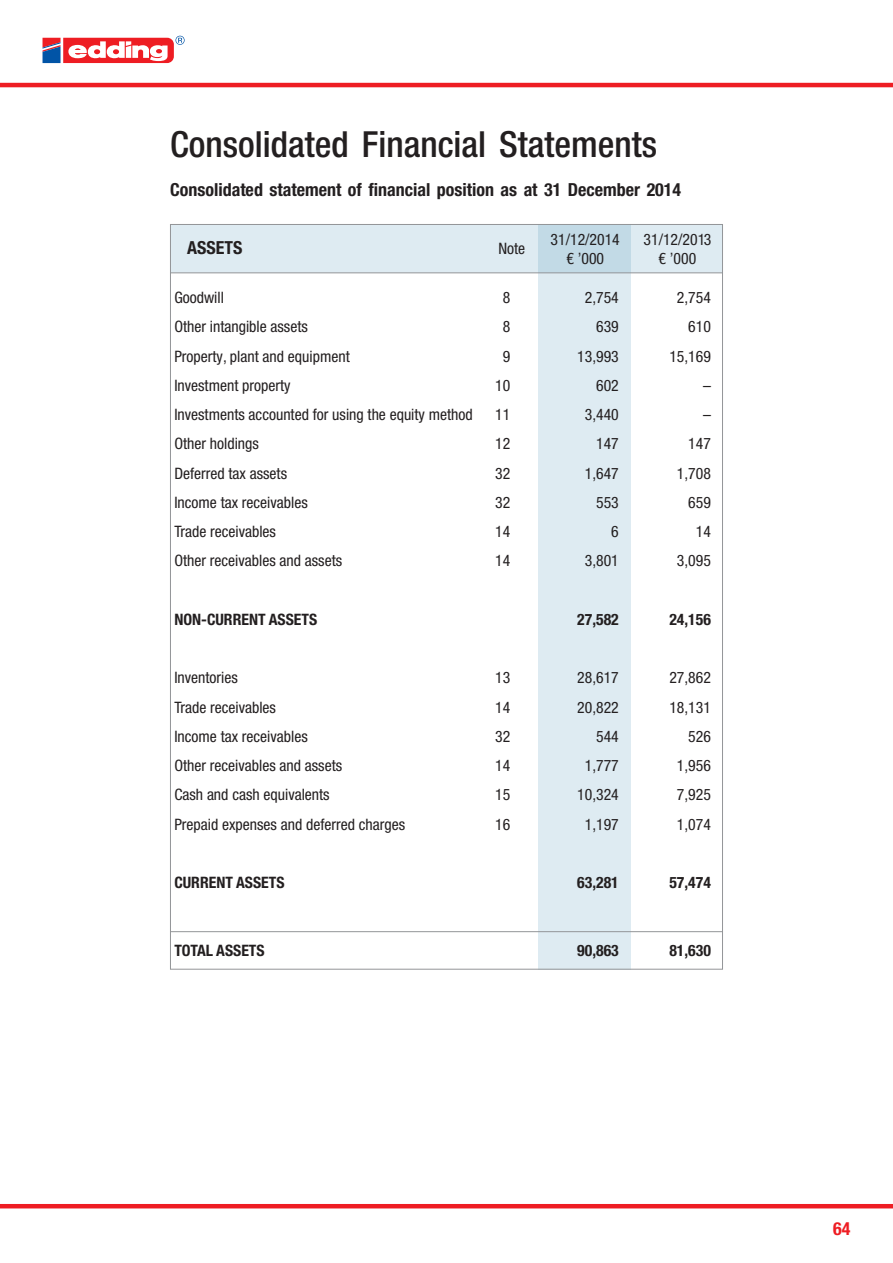
<style>
.page{position:relative;width:893px;height:1263px;background:#fff}
.page>*{position:absolute;margin:0;border:0;box-sizing:border-box;transform-origin:0 0}
.t1{font:500 condensed 36px "Helvetica Neue LTW1 G";color:#231f20}
.t2{font:700 condensed 18px "Helvetica Neue LTW1 G";color:#231f20}
.t3{font:700 condensed 18px "Helvetica Neue LTW1 G";color:#ee1d23}
.t4{font:condensed 15.75px "Helvetica Neue LTW1 G";color:#231f20}
.t5{font:700 condensed 15.75px "Helvetica Neue LTW1 G";color:#231f20}
</style>
<div class="page">
<div style="left:172px;top:226px;width:549px;height:46px;background:#deebf2"></div>
<div style="left:539px;top:273px;width:92px;height:696px;background:#deebf2"></div>
<div style="left:539px;top:225px;width:92px;height:48px;background:#c2dae6"></div>
<hr style="left:170px;top:272px;width:553px;height:1px;background:#939598">
<hr style="left:170px;top:931px;width:553px;height:1px;background:#939598">
<hr style="left:0;top:83px;width:893px;height:4px;background:#ee1d23">
<svg style="left:43px;top:36px;width:142px;height:27px"></svg>
<hr style="left:0;top:1204px;width:893px;height:4px;background:#ee1d23">
<h1 class="t1" style="left:170px;top:122px;width:489px">Consolidated Financial Statements</h1>
<p class="t2" style="left:170px;top:179px;width:513px">Consolidated statement of financial position as at 31 December 2014</p>
<p class="t2" style="left:187px;top:237px;width:57px">ASSETS</p>
<p class="t4" style="left:498px;top:239px;width:28px">Note</p>
<p class="t4" style="left:551px;top:230px;width:71px">31/12/2014</p>
<p class="t4" style="left:644px;top:230px;width:69px">31/12/2013</p>
<p class="t4" style="left:566px;top:249px;width:39px">€ ’000</p>
<p class="t4" style="left:658px;top:249px;width:39px">€ ’000</p>
<p class="t4" style="left:174px;top:288px;width:51px">Goodwill</p>
<p class="t4" style="left:503px;top:288px;width:9px">8</p>
<p class="t4" style="left:585px;top:288px;width:36px">2,754</p>
<p class="t4" style="left:677px;top:288px;width:36px">2,754</p>
<p class="t4" style="left:174px;top:317px;width:135px">Other intangible assets</p>
<p class="t4" style="left:503px;top:317px;width:9px">8</p>
<p class="t4" style="left:596px;top:317px;width:24px">639</p>
<p class="t4" style="left:688px;top:317px;width:24px">610</p>
<p class="t4" style="left:174px;top:347px;width:177px">Property, plant and equipment</p>
<p class="t4" style="left:503px;top:347px;width:9px">9</p>
<p class="t4" style="left:577px;top:347px;width:43px">13,993</p>
<p class="t4" style="left:669px;top:347px;width:43px">15,169</p>
<p class="t4" style="left:174px;top:376px;width:118px">Investment property</p>
<p class="t4" style="left:495px;top:376px;width:17px">10</p>
<p class="t4" style="left:596px;top:376px;width:24px">602</p>
<p class="t4" style="left:703px;top:376px;width:9px">–</p>
<p class="t4" style="left:174px;top:405px;width:300px">Investments accounted for using the equity method</p>
<p class="t4" style="left:495px;top:405px;width:17px">11</p>
<p class="t4" style="left:585px;top:405px;width:36px">3,440</p>
<p class="t4" style="left:703px;top:405px;width:9px">–</p>
<p class="t4" style="left:174px;top:434px;width:86px">Other holdings</p>
<p class="t4" style="left:495px;top:434px;width:17px">12</p>
<p class="t4" style="left:596px;top:434px;width:24px">147</p>
<p class="t4" style="left:688px;top:434px;width:24px">147</p>
<p class="t4" style="left:174px;top:464px;width:114px">Deferred tax assets</p>
<p class="t4" style="left:495px;top:464px;width:17px">32</p>
<p class="t4" style="left:585px;top:464px;width:36px">1,647</p>
<p class="t4" style="left:677px;top:464px;width:36px">1,708</p>
<p class="t4" style="left:174px;top:493px;width:135px">Income tax receivables</p>
<p class="t4" style="left:495px;top:493px;width:17px">32</p>
<p class="t4" style="left:596px;top:493px;width:24px">553</p>
<p class="t4" style="left:688px;top:493px;width:24px">659</p>
<p class="t4" style="left:174px;top:522px;width:103px">Trade receivables</p>
<p class="t4" style="left:495px;top:522px;width:17px">14</p>
<p class="t4" style="left:611px;top:522px;width:9px">6</p>
<p class="t4" style="left:696px;top:522px;width:17px">14</p>
<p class="t4" style="left:174px;top:551px;width:169px">Other receivables and assets</p>
<p class="t4" style="left:495px;top:551px;width:17px">14</p>
<p class="t4" style="left:585px;top:551px;width:36px">3,801</p>
<p class="t4" style="left:677px;top:551px;width:36px">3,095</p>
<p class="t5" style="left:174px;top:610px;width:144px">NON-CURRENT ASSETS</p>
<p class="t5" style="left:577px;top:610px;width:43px">27,582</p>
<p class="t5" style="left:669px;top:610px;width:43px">24,156</p>
<p class="t4" style="left:174px;top:668px;width:65px">Inventories</p>
<p class="t4" style="left:495px;top:668px;width:17px">13</p>
<p class="t4" style="left:577px;top:668px;width:43px">28,617</p>
<p class="t4" style="left:669px;top:668px;width:43px">27,862</p>
<p class="t4" style="left:174px;top:698px;width:103px">Trade receivables</p>
<p class="t4" style="left:495px;top:698px;width:17px">14</p>
<p class="t4" style="left:577px;top:698px;width:43px">20,822</p>
<p class="t4" style="left:669px;top:698px;width:43px">18,131</p>
<p class="t4" style="left:174px;top:727px;width:135px">Income tax receivables</p>
<p class="t4" style="left:495px;top:727px;width:17px">32</p>
<p class="t4" style="left:596px;top:727px;width:24px">544</p>
<p class="t4" style="left:688px;top:727px;width:24px">526</p>
<p class="t4" style="left:174px;top:756px;width:169px">Other receivables and assets</p>
<p class="t4" style="left:495px;top:756px;width:17px">14</p>
<p class="t4" style="left:585px;top:756px;width:36px">1,777</p>
<p class="t4" style="left:677px;top:756px;width:36px">1,956</p>
<p class="t4" style="left:174px;top:785px;width:157px">Cash and cash equivalents</p>
<p class="t4" style="left:495px;top:785px;width:17px">15</p>
<p class="t4" style="left:577px;top:785px;width:43px">10,324</p>
<p class="t4" style="left:677px;top:785px;width:36px">7,925</p>
<p class="t4" style="left:174px;top:815px;width:232px">Prepaid expenses and deferred charges</p>
<p class="t4" style="left:495px;top:815px;width:17px">16</p>
<p class="t4" style="left:585px;top:815px;width:36px">1,197</p>
<p class="t4" style="left:677px;top:815px;width:36px">1,074</p>
<p class="t5" style="left:174px;top:873px;width:112px">CURRENT ASSETS</p>
<p class="t5" style="left:577px;top:873px;width:43px">63,281</p>
<p class="t5" style="left:669px;top:873px;width:43px">57,474</p>
<p class="t5" style="left:174px;top:941px;width:92px">TOTAL ASSETS</p>
<p class="t5" style="left:577px;top:941px;width:43px">90,863</p>
<p class="t5" style="left:669px;top:941px;width:43px">81,630</p>
<p class="t3" style="left:833px;top:1218px;width:19px">64</p>
</div>
